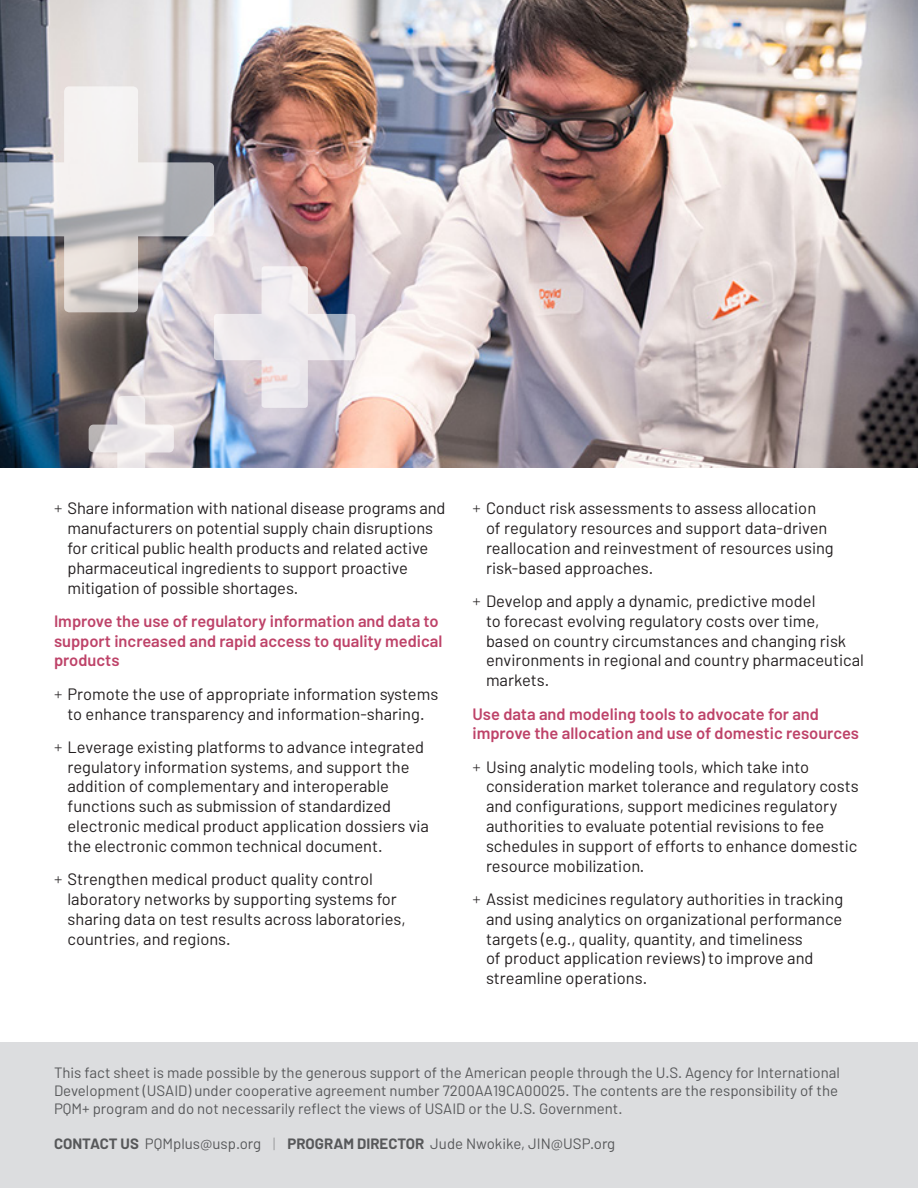
<style>
.page{position:relative;width:918px;height:1188px;background:#fff}
.page>*{position:absolute;margin:0;border:0;box-sizing:border-box;transform-origin:0 0}
.t1{font:16.5px/19.8px "Barlow";color:#231f20}
.Strategy_Name{font:600 16.5px/19.8px "Barlow";color:#be4369}
.t2{font:15px/18px "Barlow";color:#57585a}
.s1{font-weight:300}
.s2{font-weight:700}
.s3{font-weight:100}
</style>
<div class="page">
<img style="left:0;top:0;width:918px;height:468px">
<svg style="left:0;top:86px;width:214px;height:226px"></svg>
<svg style="left:89px;top:396px;width:85px;height:72px"></svg>
<svg style="left:214px;top:266px;width:141px;height:142px;background:#d3ccd4"></svg>
<div style="left:0;top:1042px;width:918px;height:146px;background:#dcdddf"></div>
<p class="t1" style="left:68px;top:498px;width:379px;text-indent:-14px"><span class="s1">+</span> Share information with national disease programs and manufacturers on potential supply chain disruptions for critical public health products and related active pharmaceutical ingredients to support proactive mitigation of possible shortages.</p>
<p class="Strategy_Name" style="left:54px;top:611px;width:390px">Improve the use of regulatory information and data to support increased and rapid access to quality medical products</p>
<p class="t1" style="left:54px;top:684px;width:386px;text-align:center"><span class="s1">+</span> Promote the use of appropriate information systems to enhance transparency and information-sharing.</p>
<p class="t1" style="left:68px;top:737px;width:363px;text-indent:-14px"><span class="s1">+</span> Leverage existing platforms to advance integrated regulatory information systems, and support the addition of complementary and interoperable functions such as submission of standardized electronic medical product application dossiers via the electronic common technical document.</p>
<p class="t1" style="left:68px;top:869px;width:340px;text-indent:-14px"><span class="s1">+</span> Strengthen medical product quality control laboratory networks by supporting systems for sharing data on test results across laboratories, countries, and regions.</p>
<p class="t1" style="left:486px;top:498px;width:349px;text-indent:-14px"><span class="s1">+</span> Conduct risk assessments to assess allocation of regulatory resources and support data-driven reallocation and reinvestment of resources using risk-based approaches.</p>
<p class="t1" style="left:486px;top:591px;width:380px;text-indent:-14px"><span class="s1">+</span> Develop and apply a dynamic, predictive model<br>to forecast evolving regulatory costs over time, based on country circumstances and changing risk environments in regional and country pharmaceutical markets.</p>
<p class="Strategy_Name" style="left:472px;top:704px;width:388px">Use data and modeling tools to advocate for and improve the allocation and use of domestic resources</p>
<p class="t1" style="left:486px;top:756px;width:374px;text-indent:-14px"><span class="s1">+</span> Using analytic modeling tools, which take into consideration market tolerance and regulatory costs and configurations, support medicines regulatory authorities to evaluate potential revisions to fee schedules in support of efforts to enhance domestic resource mobilization.</p>
<p class="t1" style="left:486px;top:889px;width:359px;text-indent:-14px"><span class="s1">+</span> Assist medicines regulatory authorities in tracking and using analytics on organizational performance targets (e.g., quality, quantity, and timeliness<br>of product application reviews) to improve and streamline operations.</p>
<p class="t2" style="left:54px;top:1063px;width:787px">This fact sheet is made possible by the generous support of the American people through the U.S. Agency for International<br>Development (USAID) under cooperative agreement number 7200AA19CA00025. The contents are the responsibility of the<br>PQM+ program and do not necessarily reflect the views of USAID or the U.S. Government.</p>
<p class="t2" style="left:54px;top:1134px;width:563px"><span class="s2">CONTACT US</span> PQMplus@usp.org <span class="s3">|</span> <span class="s2">PROGRAM DIRECTOR</span> Jude Nwokike, JIN@USP.org</p>
</div>
